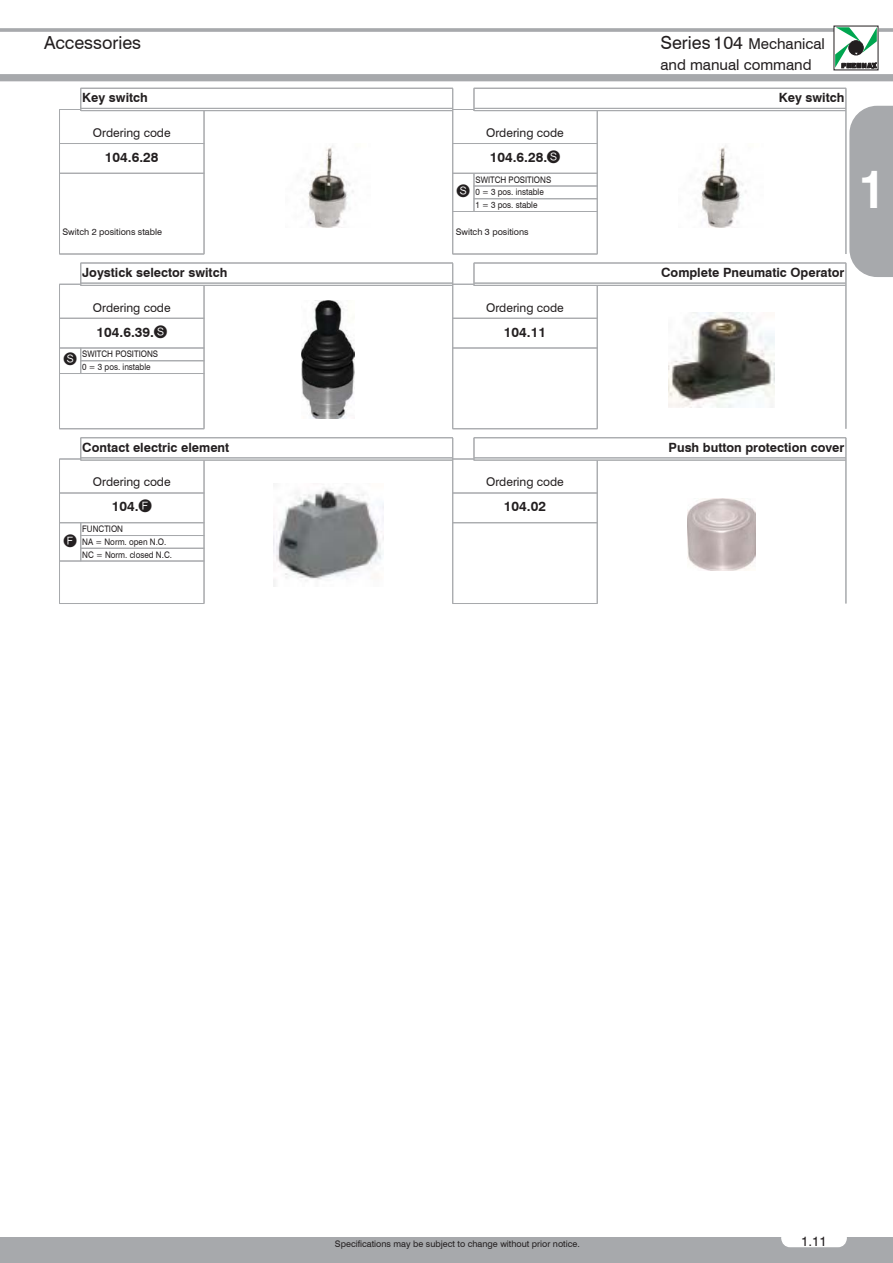
<style>
.page{position:relative;width:893px;height:1263px;background:#fff}
.page>*{position:absolute;margin:0;border:0;box-sizing:border-box;transform-origin:0 0}
.t1{font:700 54px "Swiss 721 BT";color:#fff;scale:.9 1}
.t2{font:18px "Swiss 721 BT";color:#231f20}
.t3{font:15px/21px "Swiss 721 BT";color:#231f20}
.t4{font:15px "Pneumax";color:#231f20}
.t5{font:700 13.5px "Swiss 721 BT";color:#231f20}
.t6{font:13.5px "Swiss 721 BT";color:#231f20}
.t7{font:700 12.75px "Swiss 721 BT";color:#231f20}
.t8{font:12px "Swiss 721 BT";color:#231f20}
.t9{font:9px/12.8px "Swiss 721 BT";color:#231f20;scale:.9 1}
.t10{font:9px "Swiss 721 BT";color:#231f20}
.s1{font-size:18px}
.s2{font-family:"Pneumax";font-weight:400;font-size:15px}
</style>
<div class="page">
<div style="left:0;top:1237px;width:893px;height:26px;background:#a7a9ac"></div>
<svg style="left:0;top:28px;width:893px;height:4px;background:#aeb0b2"></svg>
<div style="left:0;top:74px;width:893px;height:7px;background:#a7a9ac"></div>
<div style="left:849px;top:106px;width:44px;height:171px;background:#a7a9ac"></div>
<div style="left:782px;top:1231px;width:64px;height:16px;background:#fff;border-radius:8px"></div>
<div style="left:781px;top:1230px;width:66px;height:17px;border:1px solid #fff;border-radius:8px"></div>
<div style="left:782px;top:1215px;width:64px;height:24px;background:#fff"></div>
<svg style="left:835px;top:27px;width:42px;height:41px"></svg>
<hr style="left:59px;top:110px;width:1px;height:144px;background:#a7a9ac">
<hr style="left:204px;top:111px;width:1px;height:143px;background:#a7a9ac">
<hr style="left:452px;top:88px;width:1px;height:166px;background:#a7a9ac">
<hr style="left:474px;top:173px;width:1px;height:39px;background:#a7a9ac">
<hr style="left:597px;top:111px;width:1px;height:143px;background:#a7a9ac">
<hr style="left:846px;top:88px;width:1px;height:166px;background:#a7a9ac">
<hr style="left:81px;top:88px;width:372px;height:1px;background:#a7a9ac">
<hr style="left:474px;top:88px;width:372px;height:1px;background:#a7a9ac">
<svg style="left:59px;top:88px;width:23px;height:23px"></svg>
<hr style="left:81px;top:108px;width:371px;height:1px;background:#a7a9ac">
<hr style="left:81px;top:110px;width:371px;height:1px;background:#a7a9ac">
<svg style="left:453px;top:88px;width:22px;height:23px"></svg>
<hr style="left:474px;top:108px;width:372px;height:1px;background:#a7a9ac">
<hr style="left:474px;top:110px;width:372px;height:1px;background:#a7a9ac">
<hr style="left:59px;top:143px;width:145px;height:1px;background:#a7a9ac">
<hr style="left:452px;top:143px;width:145px;height:1px;background:#a7a9ac">
<hr style="left:59px;top:173px;width:145px;height:1px;background:#a7a9ac">
<hr style="left:452px;top:173px;width:145px;height:1px;background:#a7a9ac">
<hr style="left:474px;top:186px;width:123px;height:1px;background:#a7a9ac">
<hr style="left:474px;top:199px;width:123px;height:1px;background:#a7a9ac">
<hr style="left:452px;top:211px;width:145px;height:1px;background:#a7a9ac">
<hr style="left:59px;top:254px;width:145px;height:1px;background:#a7a9ac">
<hr style="left:452px;top:254px;width:145px;height:1px;background:#a7a9ac">
<hr style="left:59px;top:284px;width:1px;height:145px;background:#a7a9ac">
<svg style="left:81px;top:349px;width:1px;height:24px"></svg>
<hr style="left:204px;top:286px;width:1px;height:143px;background:#a7a9ac">
<hr style="left:452px;top:263px;width:1px;height:166px;background:#a7a9ac">
<hr style="left:597px;top:286px;width:1px;height:143px;background:#a7a9ac">
<hr style="left:846px;top:263px;width:1px;height:166px;background:#a7a9ac">
<hr style="left:81px;top:263px;width:372px;height:1px;background:#a7a9ac">
<hr style="left:474px;top:263px;width:372px;height:1px;background:#a7a9ac">
<svg style="left:59px;top:263px;width:23px;height:23px"></svg>
<hr style="left:81px;top:283px;width:371px;height:1px;background:#a7a9ac">
<hr style="left:81px;top:285px;width:371px;height:1px;background:#a7a9ac">
<svg style="left:453px;top:263px;width:22px;height:23px"></svg>
<hr style="left:474px;top:283px;width:372px;height:1px;background:#a7a9ac">
<hr style="left:474px;top:285px;width:372px;height:1px;background:#a7a9ac">
<hr style="left:59px;top:318px;width:145px;height:1px;background:#a7a9ac">
<hr style="left:452px;top:318px;width:145px;height:1px;background:#a7a9ac">
<hr style="left:59px;top:348px;width:145px;height:1px;background:#a7a9ac">
<hr style="left:452px;top:348px;width:145px;height:1px;background:#a7a9ac">
<hr style="left:81px;top:361px;width:123px;height:1px;background:#a7a9ac">
<hr style="left:59px;top:373px;width:145px;height:1px;background:#a7a9ac">
<hr style="left:59px;top:429px;width:145px;height:1px;background:#a7a9ac">
<hr style="left:452px;top:429px;width:145px;height:1px;background:#a7a9ac">
<hr style="left:59px;top:459px;width:1px;height:144px;background:#a7a9ac">
<hr style="left:81px;top:523px;width:1px;height:38px;background:#a7a9ac">
<hr style="left:204px;top:460px;width:1px;height:143px;background:#a7a9ac">
<hr style="left:452px;top:438px;width:1px;height:165px;background:#a7a9ac">
<hr style="left:597px;top:460px;width:1px;height:143px;background:#a7a9ac">
<hr style="left:846px;top:438px;width:1px;height:166px;background:#a7a9ac">
<hr style="left:81px;top:437px;width:372px;height:1px;background:#a7a9ac">
<hr style="left:474px;top:437px;width:372px;height:1px;background:#a7a9ac">
<svg style="left:59px;top:438px;width:23px;height:22px"></svg>
<hr style="left:81px;top:457px;width:371px;height:1px;background:#a7a9ac">
<hr style="left:81px;top:460px;width:371px;height:1px;background:#a7a9ac">
<svg style="left:453px;top:438px;width:22px;height:22px"></svg>
<hr style="left:474px;top:457px;width:372px;height:1px;background:#a7a9ac">
<hr style="left:474px;top:460px;width:372px;height:1px;background:#a7a9ac">
<hr style="left:59px;top:493px;width:145px;height:1px;background:#a7a9ac">
<hr style="left:452px;top:493px;width:145px;height:1px;background:#a7a9ac">
<hr style="left:59px;top:522px;width:145px;height:1px;background:#a7a9ac">
<hr style="left:452px;top:522px;width:145px;height:1px;background:#a7a9ac">
<hr style="left:81px;top:535px;width:123px;height:1px;background:#a7a9ac">
<hr style="left:81px;top:548px;width:123px;height:1px;background:#a7a9ac">
<hr style="left:59px;top:561px;width:145px;height:1px;background:#a7a9ac">
<hr style="left:59px;top:603px;width:145px;height:1px;background:#a7a9ac">
<hr style="left:452px;top:603px;width:145px;height:1px;background:#a7a9ac">
<img style="left:308px;top:145px;width:46px;height:83px">
<img style="left:701px;top:145px;width:46px;height:83px">
<img style="left:301px;top:301px;width:54px;height:118px">
<img style="left:668px;top:313px;width:107px;height:94px">
<img style="left:274px;top:488px;width:109px;height:98px">
<img style="left:688px;top:499px;width:67px;height:72px">
<h2 class="t2" style="left:44px;top:31px;width:99px">Accessories</h2>
<h3 class="t3" style="left:660px;top:33px;width:166px"><span class="s1">Series 104</span> Mechanical and manual command</h3>
<h3 class="t7" style="left:82px;top:90px;width:67px">Key switch</h3>
<h3 class="t7" style="left:779px;top:90px;width:67px">Key switch</h3>
<h3 class="t8" style="left:93px;top:125px;width:79px">Ordering code</h3>
<h3 class="t8" style="left:486px;top:125px;width:79px">Ordering code</h3>
<h3 class="t5" style="left:105px;top:149px;width:55px">104.6.28</h3>
<h3 class="t5" style="left:490px;top:149px;width:72px">104.6.28.<span class="s2">S</span></h3>
<h3 class="t4" style="left:457px;top:182px;width:14px">S</h3>
<p class="t9" style="left:475px;top:173px;width:86px">SWITCH POSITIONS<br>0 = 3 pos. instable<br>1 = 3 pos. stable</p>
<p class="t10" style="left:62px;top:226px;width:101px">Switch 2 positions stable</p>
<p class="t10" style="left:456px;top:226px;width:74px">Switch 3 positions</p>
<h3 class="t7" style="left:82px;top:265px;width:147px">Joystick selector switch</h3>
<h3 class="t7" style="left:661px;top:265px;width:185px">Complete Pneumatic Operator</h3>
<h3 class="t8" style="left:93px;top:300px;width:79px">Ordering code</h3>
<h3 class="t8" style="left:486px;top:300px;width:79px">Ordering code</h3>
<h3 class="t5" style="left:97px;top:324px;width:72px">104.6.39.<span class="s2">S</span></h3>
<h3 class="t5" style="left:504px;top:324px;width:44px">104.11</h3>
<h3 class="t4" style="left:64px;top:351px;width:14px">S</h3>
<p class="t9" style="left:82px;top:348px;width:86px">SWITCH POSITIONS<br>0 = 3 pos. instable</p>
<h1 class="t1" style="left:858px;top:156px;width:32px">1</h1>
<h3 class="t7" style="left:82px;top:439px;width:149px">Contact electric element</h3>
<h3 class="t7" style="left:668px;top:439px;width:177px">Push button protection cover</h3>
<h3 class="t8" style="left:93px;top:475px;width:79px">Ordering code</h3>
<h3 class="t8" style="left:486px;top:475px;width:79px">Ordering code</h3>
<h3 class="t5" style="left:112px;top:498px;width:41px">104.<span class="s2">F</span></h3>
<h3 class="t5" style="left:504px;top:498px;width:44px">104.02</h3>
<h3 class="t4" style="left:64px;top:532px;width:14px">F</h3>
<p class="t9" style="left:82px;top:522px;width:101px">FUNCTION<br>NA = Norm. open N.O.<br>NC = Norm. closed N.C.</p>
<p class="t10" style="left:335px;top:1239px;width:246px">Specifications may be subject to change without prior notice.</p>
<h3 class="t6" style="left:801px;top:1233px;width:27px">1.11</h3>
</div>
